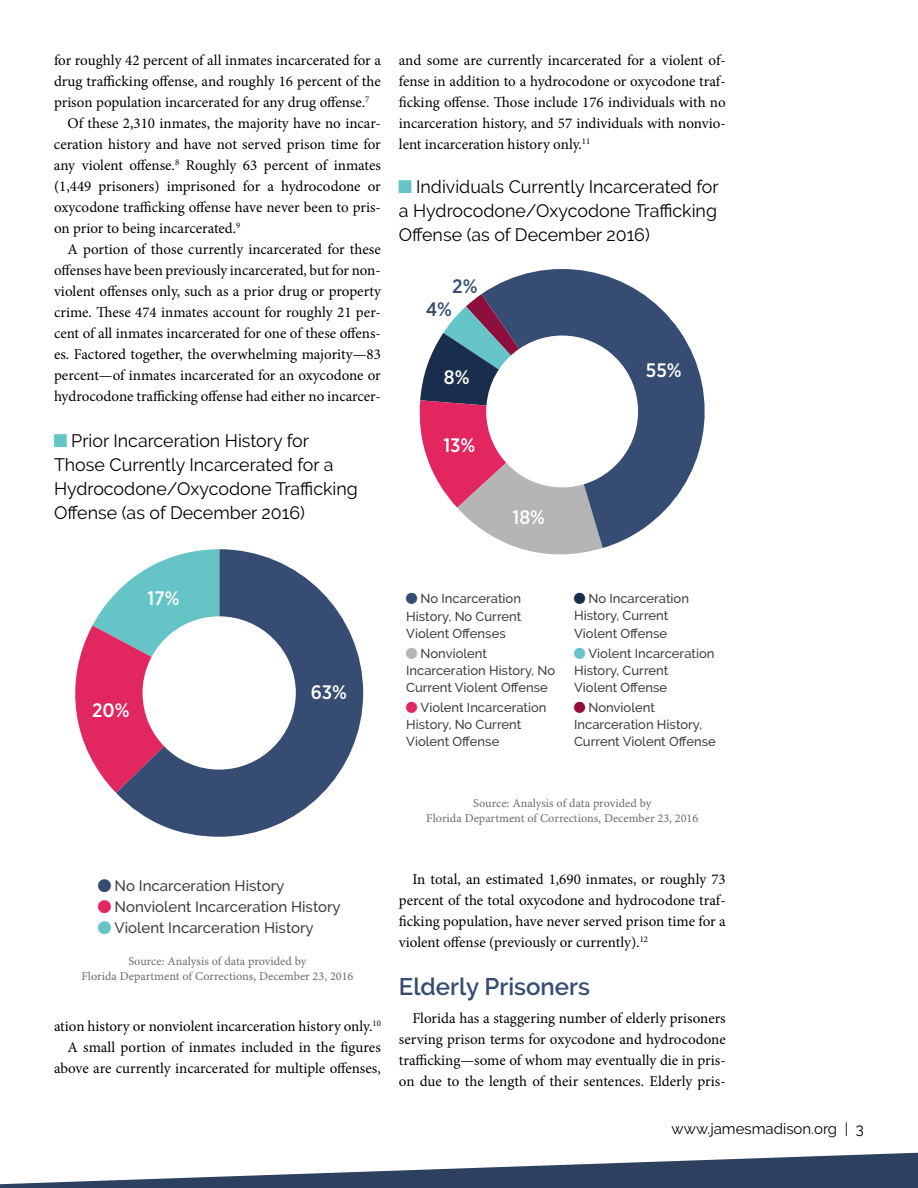
<style>
.page{position:relative;width:918px;height:1188px;background:#fff}
.page>*{position:absolute;margin:0;border:0;box-sizing:border-box;transform-origin:0 0}
.t1{font:600 24px "Raleway";color:#364c72}
.t2{font:500 19.5px "Gotham Narrow";color:#fff}
.t3{font:500 19.5px "Gotham Narrow";color:#364c73}
.t4{font:18px/24px "Raleway";color:#000}
.t5{font:15px/21px "Minion Pro";color:#000;text-align:justify}
.t6{font:500 15px "Raleway";color:#414042}
.t7{font:15px "Raleway";color:#000}
.t8{font:500 12.9px/17px "Raleway";color:#414042}
.t9{font:12px/15px "Minion Pro Capt";color:#6d6e71;text-align:center}
.s1{color:#364c73}
.s2{color:#b5b5b5}
.s3{color:#e22660}
.s4{color:#182e4c}
.s5{color:#65c4c5}
.s6{color:#8e0e3d}
</style>
<div class="page">
<svg style="left:75px;top:593px;width:41px;height:200px"></svg>
<svg style="left:116px;top:549px;width:247px;height:288px;fill:#364c73"></svg>
<div style="left:143px;top:616px;width:153px;height:154px;background:#fff;border-radius:50%"></div>
<svg style="left:419px;top:294px;width:183px;height:261px"></svg>
<svg style="left:481px;top:269px;width:224px;height:279px;fill:#364c73"></svg>
<div style="left:486px;top:336px;width:152px;height:151px;background:#fff;border-radius:50%"></div>
<svg style="left:0;top:1152px;width:918px;height:36px"></svg>
<p class="t5" style="left:54px;top:50px;width:328px">for roughly 42 percent of all inmates incarcerated for a</p>
<p class="t5" style="left:54px;top:71px;width:328px">drug trafficking offense, and roughly 16 percent of the</p>
<p class="t5" style="left:54px;top:92px;width:317px">prison population incarcerated for any drug offense.<sup>7</sup></p>
<p class="t5" style="left:68px;top:113px;width:315px">Of these 2,310 inmates, the majority have no incar-</p>
<p class="t5" style="left:54px;top:134px;width:328px">ceration history and have not served prison time for</p>
<p class="t5" style="left:54px;top:155px;width:328px">any violent offense.<sup>8</sup> Roughly 63 percent of inmates</p>
<p class="t5" style="left:54px;top:176px;width:328px">(1,449 prisoners) imprisoned for a hydrocodone or</p>
<p class="t5" style="left:54px;top:197px;width:328px">oxycodone trafficking offense have never been to pris-</p>
<p class="t5" style="left:54px;top:218px;width:188px">on prior to being incarcerated.<sup>9</sup></p>
<p class="t5" style="left:68px;top:239px;width:315px">A portion of those currently incarcerated for these</p>
<p class="t5" style="left:54px;top:260px;width:328px">offenses have been previously incarcerated, but for non-</p>
<p class="t5" style="left:54px;top:281px;width:328px">violent offenses only, such as a prior drug or property</p>
<p class="t5" style="left:54px;top:302px;width:328px">crime. These 474 inmates account for roughly 21 per-</p>
<p class="t5" style="left:54px;top:323px;width:328px">cent of all inmates incarcerated for one of these offens-</p>
<p class="t5" style="left:54px;top:344px;width:328px">es. Factored together, the overwhelming majority—83</p>
<p class="t5" style="left:54px;top:365px;width:328px">percent—of inmates incarcerated for an oxycodone or</p>
<p class="t5" style="left:54px;top:386px;width:328px">hydrocodone trafficking offense had either no incarcer-</p>
<p class="t4" style="left:54px;top:428px;width:305px;text-indent:17px">Prior Incarceration History for Those Currently Incarcerated for a Hydrocodone/Oxycodone Trafficking Offense (as of December 2016)</p>
<p class="t5" style="left:399px;top:50px;width:328px">and some are currently incarcerated for a violent of&shy;fense in addition to a hydrocodone or oxycodone traf&shy;ficking offense. Those include 176 individuals with no incarceration history, and 57 individuals with nonvio&shy;lent incarceration history only.<sup>11</sup></p>
<p class="t4" style="left:399px;top:175px;width:321px;text-align:justify;text-indent:17px">Individuals Currently Incarcerated for a Hydrocodone/Oxycodone Trafficking Offense (as of December 2016)</p>
<h2 class="t3" style="left:452px;top:274px;width:27px">2%</h2>
<h2 class="t3" style="left:426px;top:297px;width:28px">4%</h2>
<h2 class="t2" style="left:444px;top:365px;width:27px">8%</h2>
<h2 class="t2" style="left:443px;top:433px;width:33px">13%</h2>
<h2 class="t2" style="left:513px;top:505px;width:34px">18%</h2>
<h2 class="t2" style="left:646px;top:358px;width:37px">55%</h2>
<h2 class="t2" style="left:148px;top:586px;width:33px">17%</h2>
<h2 class="t2" style="left:92px;top:697px;width:39px">20%</h2>
<h2 class="t2" style="left:311px;top:680px;width:38px">63%</h2>
<p class="t8" style="left:406px;top:590px;width:117px;text-align:justify"><span class="s1">○</span> No Incarceration History, No Current Violent Offenses</p>
<p class="t8" style="left:406px;top:645px;width:151px"><span class="s2">○</span> Nonviolent<br>Incarceration History, No<br>Current Violent Offense</p>
<p class="t8" style="left:406px;top:699px;width:142px"><span class="s3">○</span> Violent Incarceration<br>History, No Current<br>Violent Offense</p>
<p class="t8" style="left:574px;top:590px;width:116px"><span class="s4">○</span> No Incarceration<br>History, Current<br>Violent Offense</p>
<p class="t8" style="left:574px;top:645px;width:142px"><span class="s5">○</span> Violent Incarceration<br>History, Current<br>Violent Offense</p>
<p class="t8" style="left:574px;top:699px;width:143px"><span class="s6">○</span> Nonviolent<br>Incarceration History,<br>Current Violent Offense</p>
<p class="t9" style="left:426px;top:796px;width:274px">Source: Analysis of data provided by<br>Florida Department of Corrections, December 23, 2016</p>
<p class="t6" style="left:98px;top:877px;width:188px"><span class="s1">○</span> No Incarceration History</p>
<p class="t6" style="left:98px;top:898px;width:244px"><span class="s3">○</span> Nonviolent Incarceration History</p>
<p class="t6" style="left:98px;top:919px;width:217px"><span class="s5">○</span> Violent Incarceration History</p>
<p class="t9" style="left:81px;top:954px;width:274px">Source: Analysis of data provided by<br>Florida Department of Corrections, December 23, 2016</p>
<p class="t5" style="left:54px;top:1016px;width:328px;text-align:right">ation history or nonviolent incarceration history only.<sup>10<br></sup>A small portion of inmates included in the figures above are currently incarcerated for multiple offenses,</p>
<p class="t5" style="left:399px;top:869px;width:328px;text-indent:14px">In total, an estimated 1,690 inmates, or roughly 73 percent of the total oxycodone and hydrocodone traf&shy;ficking population, have never served prison time for a violent offense (previously or currently).<sup>12</sup></p>
<h1 class="t1" style="left:399px;top:973px;width:193px">Elderly Prisoners</h1>
<p class="t5" style="left:399px;top:1007px;width:328px;text-indent:14px">Florida has a staggering number of elderly prisoners serving prison terms for oxycodone and hydrocodone trafficking—some of whom may eventually die in pris&shy;on due to the length of their sentences. Elderly pris-</p>
<p class="t7" style="left:672px;top:1120px;width:194px">www.jamesmadison.org | 3</p>
</div>
